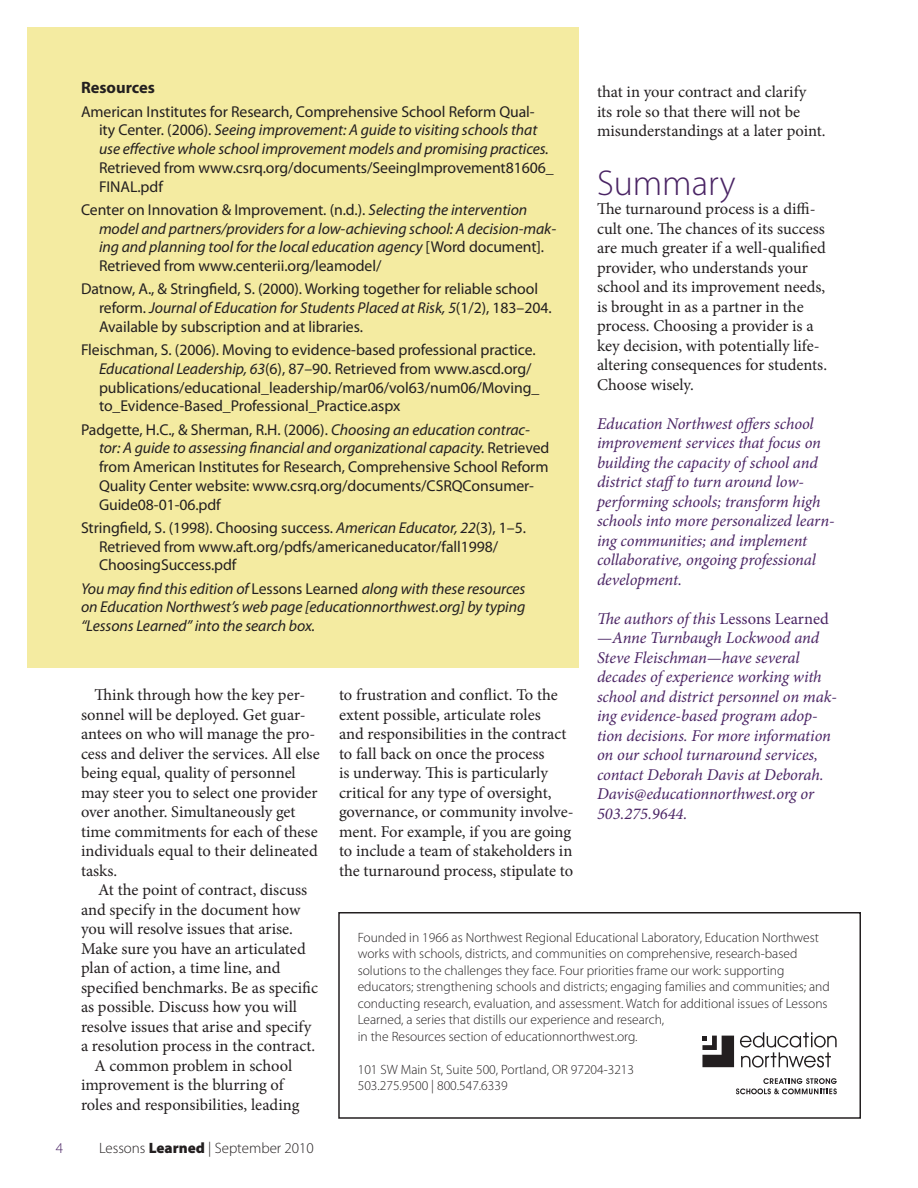
<style>
.page{position:relative;width:918px;height:1188px;background:#fff}
.page>*{position:absolute;margin:0;border:0;box-sizing:border-box;transform-origin:0 0}
.lesson_subheader{font:300 36px "Myriad Pro";color:#4a2464}
.body_text{font:16.5px/19.5px "Minion Pro";color:#231f20}
.for_more_on___text{font:italic 16.5px/19.5px "Minion Pro";letter-spacing:-.01em;color:#4a2464}
.body_no_indent{font:16.5px/19.5px "Minion Pro";color:#231f20}
.sidebar_heading{font:700 16.5px "Myriad Pro";color:#231f20}
.sidebar_body{font:15.75px/18.8px "Myriad Pro";letter-spacing:-.005em;color:#231f20}
.sidebar_body-2{font:italic 15.75px/18.8px "Myriad Pro";letter-spacing:-.005em;color:#231f20}
.t1{font:300 15px "Myriad Pro";color:#231f20}
.t2{font:300 15px "Myriad Pro";color:#4a2464}
.body_text-2{font:300 13.5px/16.5px "Myriad Pro";color:#231f20}
.s1{font-style:italic}
.s2{font-style:normal}
.s3{font-weight:900}
</style>
<div class="page">
<div style="left:338px;top:912px;width:523px;height:207px;border:2px solid #231f20"></div>
<svg style="left:740px;top:1032px;width:97px;height:36px"></svg>
<svg style="left:736px;top:1078px;width:101px;height:16px"></svg>
<svg style="left:702px;top:1036px;width:32px;height:31px"></svg>
<div style="left:27px;top:27px;width:552px;height:640px;background:#f4eba1"></div>
<p class="sidebar_heading" style="left:81px;top:77px;width:76px">Resources</p>
<p class="sidebar_body" style="left:99px;top:102px;width:456px;text-indent:-18px">American Institutes for Research, Comprehensive School Reform Qual&shy;ity Center. (2006). <span class="s1">Seeing improvement: A guide to visiting schools that use effective whole school improvement models and promising practices.<br></span>Retrieved from www.csrq.org/documents/SeeingImprovement81606_ FINAL.pdf</p>
<p class="sidebar_body-2" style="left:99px;top:200px;width:459px;text-indent:-18px"><span class="s2">Center on Innovation &amp; Improvement. (n.d.).</span> Selecting the intervention model and partners/providers for a low-achieving school: A decision-mak&shy;ing and planning tool for the local education agency <span class="s2">[Word document].<br>Retrieved from www.centerii.org/leamodel/</span></p>
<p class="sidebar_body" style="left:99px;top:279px;width:454px;text-indent:-18px">Datnow, A., &amp; Stringfield, S. (2000). Working together for reliable school reform. <span class="s1">Journal of Education for Students Placed at Risk, 5</span>(1/2), 183–204.<br>Available by subscription and at libraries.</p>
<p class="sidebar_body" style="left:99px;top:340px;width:442px;text-indent:-18px">Fleischman, S. (2006). Moving to evidence-based professional practice.<br><span class="s1">Educational Leadership, 63</span>(6), 87–90. Retrieved from www.ascd.org/ publications/educational_leadership/mar06/vol63/num06/Moving_ to_Evidence-Based_Professional_Practice.aspx</p>
<p class="sidebar_body" style="left:99px;top:420px;width:452px;text-indent:-18px">Padgette, H.C., &amp; Sherman, R.H. (2006). <span class="s1">Choosing an education contrac&shy;tor: A guide to assessing financial and organizational capacity.</span> Retrieved from American Institutes for Research, Comprehensive School Reform Quality Center website: www.csrq.org/documents/CSRQConsumer-Guide08-01-06.pdf</p>
<p class="sidebar_body" style="left:99px;top:518px;width:429px;text-indent:-18px">Stringfield, S. (1998). Choosing success. <span class="s1">American Educator, 22</span>(3), 1–5.<br>Retrieved from www.aft.org/pdfs/americaneducator/fall1998/<br>ChoosingSuccess.pdf</p>
<p class="sidebar_body-2" style="left:81px;top:579px;width:446px;text-align:justify">You may find this edition of <span class="s2">Lessons Learned</span> along with these resources on Education Northwest’s web page [educationnorthwest.org] by typing “Lessons Learned” into the search box.</p>
<p class="body_text" style="left:597px;top:83px;width:230px">that in your contract and clarify its role so that there will not be misunderstandings at a later point.</p>
<p class="lesson_subheader" style="left:597px;top:163px;width:140px">Summary</p>
<p class="body_no_indent" style="left:597px;top:200px;width:232px">The turnaround process is a diffi&shy;cult one. The chances of its success are much greater if a well-qualified provider, who understands your school and its improvement needs, is brought in as a partner in the process. Choosing a provider is a key decision, with potentially life&shy;altering consequences for students.<br>Choose wisely.</p>
<p class="for_more_on___text" style="left:597px;top:414px;width:239px">Education Northwest offers school improvement services that focus on building the capacity of school and district staffto turn around low&shy;performing schools; transform high schools into more personalized learn&shy;ing communities; and implement collaborative, ongoing professional development.</p>
<p class="for_more_on___text" style="left:597px;top:609px;width:241px">The authors of this <span class="s2">Lessons Learned —</span>Anne Turnbaugh Lockwood and<br>Steve Fleischman—have several decades of experience working with school and district personnel on mak&shy;ing evidence-based program adop&shy;tion decisions. For more information on our school turnaround services, contact Deborah Davis at Deborah.<br>Davis@educationnorthwest.org or<br>503.275.9644.</p>
<p class="body_text" style="left:81px;top:685px;width:240px;text-indent:14px">Think through how the key per&shy;sonnel will be deployed. Get guar&shy;antees on who will manage the pro&shy;cess and deliver the services. All else being equal, quality of personnel may steer you to select one provider over another. Simultaneously get time commitments for each of these individuals equal to their delineated tasks.</p>
<p class="body_text" style="left:81px;top:880px;width:239px;text-indent:17px">At the point of contract, discuss and specify in the document how you will resolve issues that arise.<br>Make sure you have an articulated plan of action, a time line, and specified benchmarks. Be as specific as possible. Discuss how you will resolve issues that arise and specify a resolution process in the contract.</p>
<p class="body_text" style="left:81px;top:1056px;width:220px;text-indent:14px">A common problem in school improvement is the blurring of roles and responsibilities, leading</p>
<p class="body_text" style="left:339px;top:685px;width:236px">to frustration and conflict. To the extent possible, articulate roles<br>and responsibilities in the contract to fall back on once the process<br>is underway. This is particularly critical for any type of oversight, governance, or community involve&shy;ment. For example, if you are going to include a team of stakeholders in the turnaround process, stipulate to</p>
<p class="body_text-2" style="left:358px;top:929px;width:474px">Founded in 1966 as Northwest Regional Educational Laboratory, Education Northwest works with schools, districts, and communities on comprehensive, research-based solutions to the challenges they face. Four priorities frame our work: supporting educators; strengthening schools and districts; engaging families and communities; and conducting research, evaluation, and assessment. Watch for additional issues of Lessons Learned, a series that distills our experience and research,<br>in the Resources section of educationnorthwest.org.</p>
<p class="body_text-2" style="left:358px;top:1061px;width:278px">101 SW Main St, Suite 500, Portland, OR 97204-3213</p>
<p class="body_text-2" style="left:358px;top:1078px;width:151px">503.275.9500 | 800.547.6339</p>
<p class="t2" style="left:56px;top:1140px;width:9px">4</p>
<p class="t1" style="left:99px;top:1140px;width:216px">Lessons <span class="s3">Learned</span> | September 2010</p>
</div>
